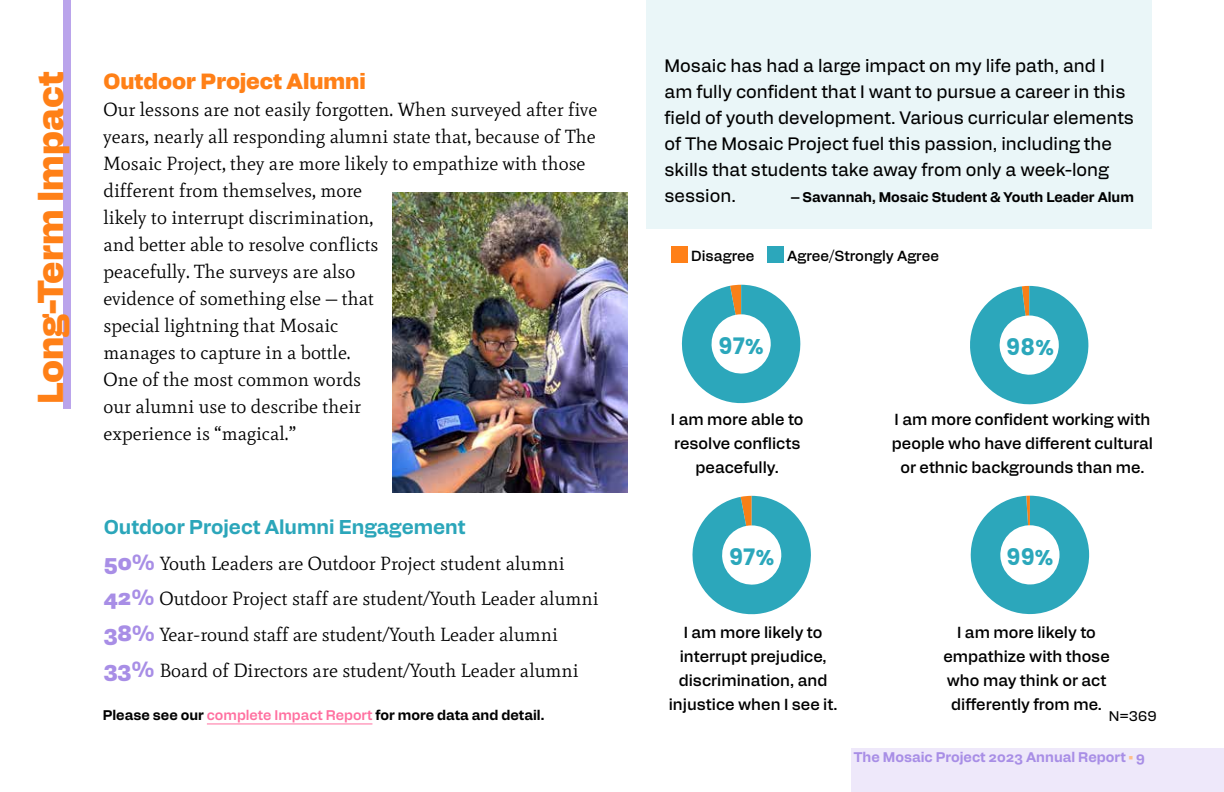
<style>
.page{position:relative;width:1224px;height:792px;background:#fff}
.page>*{position:absolute;margin:0;border:0;box-sizing:border-box;transform-origin:0 0}
.t1{font:900 36px "Alfabet";color:#ff8017}
.t2{font:700 22.6px "Poppins";letter-spacing:.01em;color:#2ba7bb}
.t3{font:900 22px "Alfabet";color:#ff8017}
.t4{font:700 20px "Alfabet";color:#2ba6ba}
.t5{font:19px/27px "Mate";color:#000}
.t6{font:18px/26px "Alfabet";color:#000}
.t7{font:500 16px/24px "Alfabet";color:#000;text-align:center}
.t8{font:500 14.6px "Alfabet";color:#000}
.t9{font:700 14px "Alfabet";color:#000}
.t10{font:700 14px "Alfabet";color:#a88ee6}
.t11{font:14px "Alfabet";color:#000}
.s1{font-size:21.2px}
.s2{font-family:"Alfabet";font-weight:900;font-size:22px;color:#a88ee6}
.s3{font-weight:600;color:#ff70a0}
.s4{font-weight:900;font-size:12px;color:#ffbf8b}
</style>
<div class="page">
<div style="left:851px;top:749px;width:373px;height:43px;background:#eee8fa"></div>
<div style="left:63px;top:0;width:8px;height:409px;background:#baa4eb"></div>
<svg style="left:692px;top:496px;width:119px;height:119px"></svg>
<svg style="left:681px;top:285px;width:120px;height:119px"></svg>
<svg style="left:970px;top:286px;width:119px;height:119px"></svg>
<svg style="left:970px;top:496px;width:120px;height:119px"></svg>
<div style="left:671px;top:247px;width:17px;height:16px;background:#ff8018"></div>
<div style="left:767px;top:247px;width:17px;height:16px;background:#2ca7bb"></div>
<div style="left:647px;top:0;width:505px;height:229px;background:#eaf6f8"></div>
<img style="left:392px;top:193px;width:236px;height:299px">
<hr style="left:207px;top:724px;width:165px;height:1px;background:#ff70a0">
<h1 class="t1" style="left:24px;top:404px;width:334px;rotate:-90deg">Long-Term Impact</h1>
<p class="t3" style="left:104px;top:65px;width:264px">Outdoor Project Alumni</p>
<p class="t5" style="left:104px;top:96px;width:496px">Our lessons are not easily forgotten. When surveyed after five years, nearly all responding alumni state that, because of The Mosaic Project, they are more likely to empathize with those different from themselves, more<br>likely to interrupt discrimination,<br>and better able to resolve conflicts<br>peacefully. The surveys are also<br>evidence of something else—that<br>special lightning that Mosaic<br>manages to capture in a bottle.<br>One of the most common words<br>our alumni use to describe their<br>experience is “magical.”</p>
<p class="t6" style="left:665px;top:51px;width:471px">Mosaic has had a large impact on my life path, and I am fully confident that I want to pursue a career in this field of youth development. Various curricular elements of The Mosaic Project fuel this passion, including the skills that students take away from only a week-long session.</p>
<p class="t9" style="left:791px;top:187px;width:344px">– Savannah, Mosaic Student &amp; Youth Leader Alum</p>
<p class="t8" style="left:691px;top:246px;width:65px">Disagree</p>
<p class="t8" style="left:787px;top:246px;width:153px">Agree/Strongly Agree</p>
<p class="t2" style="left:719px;top:333px;width:47px">97<span class="s1">%</span></p>
<p class="t2" style="left:1006px;top:334px;width:49px">98<span class="s1">%</span></p>
<p class="t7" style="left:671px;top:406px;width:134px">I am more able to resolve conflicts peacefully.</p>
<p class="t7" style="left:892px;top:406px;width:263px">I am more confident working with people who have different cultural or ethnic backgrounds than me.</p>
<p class="t4" style="left:104px;top:512px;width:363px">Outdoor Project Alumni Engagement</p>
<p class="t5" style="left:104px;top:546px;width:496px;line-height:35.6px"><span class="s2">50%</span> Youth Leaders are Outdoor Project student alumni <span class="s2">42%</span> Outdoor Project staff are student/Youth Leader alumni <span class="s2">38%</span> Year-round staff are student/Youth Leader alumni <span class="s2">33%</span> Board of Directors are student/Youth Leader alumni</p>
<p class="t2" style="left:729px;top:544px;width:47px">97<span class="s1">%</span></p>
<p class="t7" style="left:669px;top:620px;width:170px">I am more likely to interrupt prejudice, discrimination, and injustice when I see it.</p>
<p class="t9" style="left:103px;top:705px;width:443px">Please see our <span class="s3">complete Impact Report</span> for more data and detail.</p>
<p class="t2" style="left:1007px;top:544px;width:48px">99<span class="s1">%</span></p>
<p class="t7" style="left:943px;top:620px;width:168px">I am more likely to empathize with those who may think or act differently from me.</p>
<p class="t11" style="left:1109px;top:706px;width:49px">N=369</p>
<p class="t10" style="left:854px;top:747px;width:292px">The Mosaic Project 2023 Annual Report <span class="s4">•</span> 9</p>
</div>
